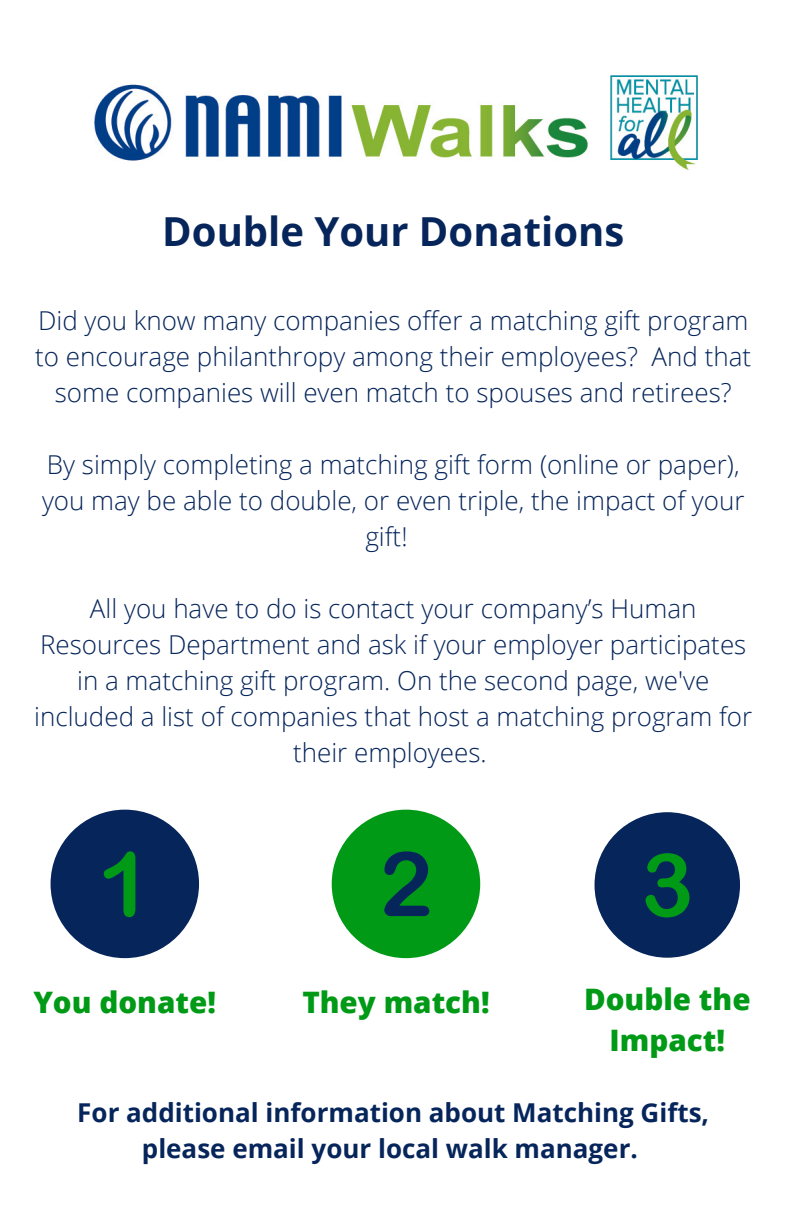
<style>
.page{position:relative;width:792px;height:1224px;background:#fff}
.page>*{position:absolute;margin:0;border:0;box-sizing:border-box;transform-origin:0 0}
.t1{font:700 40px "Open Sans";color:#06255b}
.t2{font:800 29.6px/41px "Open Sans";color:#009a17;text-align:center}
.t3{font:300 26px/36px "Open Sans";color:#06255b;text-align:center}
.t4{font:700 26px/36px "Open Sans";color:#06255b;text-align:center}
</style>
<div class="page">
<div style="left:51px;top:810px;width:148px;height:148px;background:#06255b;border-radius:50%"></div>
<svg style="left:104px;top:851px;width:31px;height:66px"></svg>
<div style="left:332px;top:810px;width:148px;height:148px;background:#009a17;border-radius:50%"></div>
<svg style="left:384px;top:851px;width:45px;height:65px"></svg>
<div style="left:595px;top:812px;width:145px;height:146px;background:#06255b;border-radius:50%"></div>
<svg style="left:646px;top:853px;width:44px;height:65px"></svg>
<img style="left:94px;top:75px;width:603px;height:95px">
<h1 class="t1" style="left:162px;top:203px;width:463px">Double Your Donations</h1>
<p class="t3" style="left:35px;top:302px;width:717px">Did you know many companies offer a matching gift program to encourage philanthropy among their employees? And that some companies will even match to spouses and retirees?</p>
<p class="t3" style="left:42px;top:446px;width:704px">By simply completing a matching gift form (online or paper), you may be able to double, or even triple, the impact of your gift!</p>
<p class="t3" style="left:34px;top:590px;width:720px">All you have to do is contact your company’s Human Resources Department and ask if your employer participates in a matching gift program. On the second page, we've included a list of companies that host a matching program for their employees.</p>
<p class="t2" style="left:33px;top:981px;width:184px">You donate!</p>
<p class="t2" style="left:302px;top:981px;width:189px">They match!</p>
<p class="t2" style="left:584px;top:978px;width:168px">Double the<br>Impact!</p>
<p class="t4" style="left:77px;top:1094px;width:633px">For additional information about Matching Gifts, please email your local walk manager.</p>
</div>
